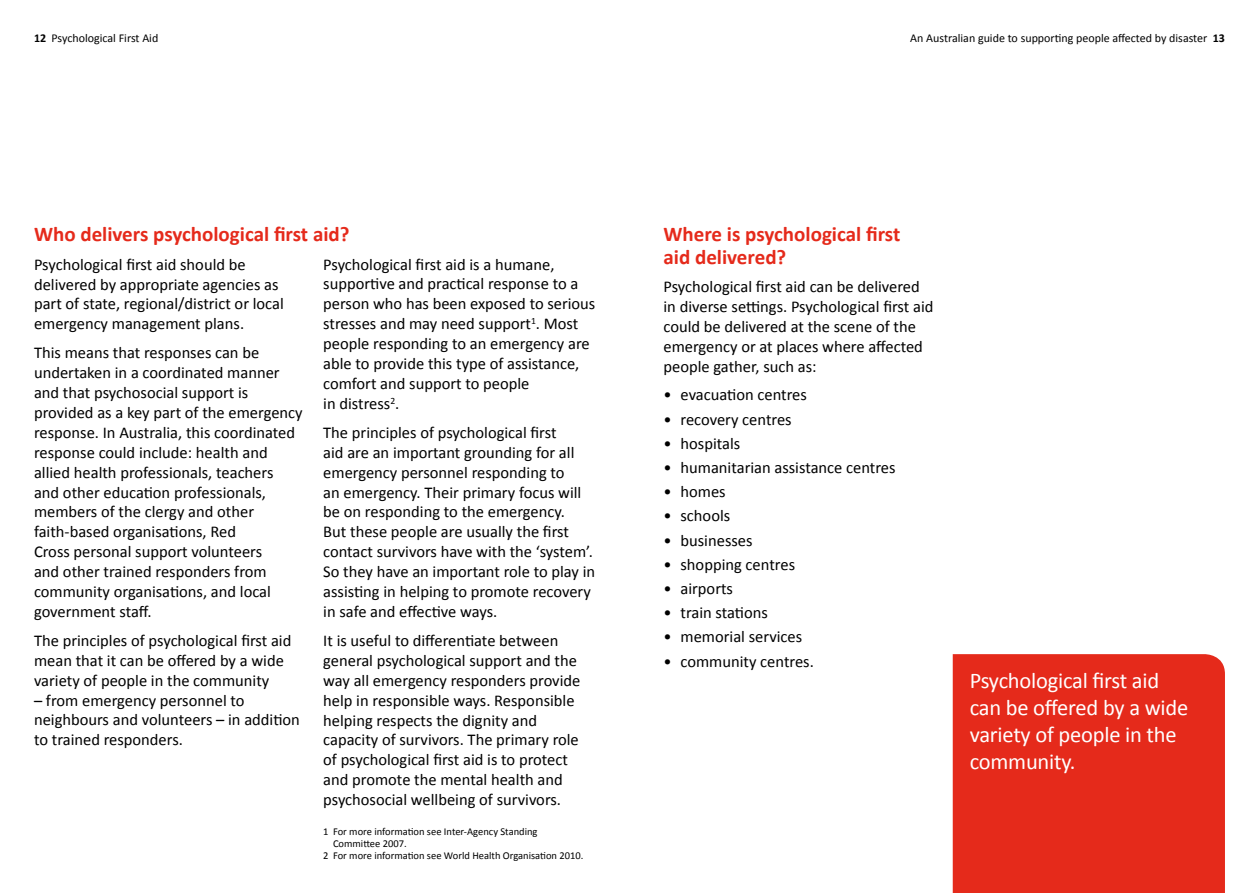
<style>
.page{position:relative;width:1259px;height:893px;background:#fff}
.page>*{position:absolute;margin:0;border:0;box-sizing:border-box;transform-origin:0 0}
.t1{font:22.5px/27px "Calibri";letter-spacing:-.01em;color:#fff}
.t2{font:700 21px/22.5px "Calibri";color:#e52a1b}
.t3{font:16.5px/20px "Calibri";color:#000}
.t4{font:12px "Calibri";color:#000}
.t5{font:10.5px "Calibri";color:#000}
.s1{font-weight:700}
</style>
<div class="page">
<div style="left:952px;top:654px;width:273px;height:239px;background:#e52a1b"></div>
<p class="t4" style="left:34px;top:31px;width:126px"><span class="s1">12</span> Psychological First Aid</p>
<p class="t4" style="left:910px;top:31px;width:316px">An Australian guide to supporting people affected by disaster <span class="s1">13</span></p>
<p class="t2" style="left:34px;top:222px;width:317px">Who delivers psychological first aid?</p>
<p class="t3" style="left:34px;top:253px;width:251px">Psychological first aid should be delivered by appropriate agencies as part of state, regional/district or local emergency management plans.</p>
<p class="t3" style="left:34px;top:342px;width:270px">This means that responses can be undertaken in a coordinated manner and that psychosocial support is provided as a key part of the emergency response. In Australia, this coordinated response could include: health and allied health professionals, teachers and other education professionals, members of the clergy and other faith-based organisations, Red<br>Cross personal support volunteers<br>and other trained responders from community organisations, and local government staff.</p>
<p class="t3" style="left:34px;top:629px;width:259px">The principles of psychological first aid mean that it can be offered by a wide variety of people in the community</p>
<p class="t3" style="left:34px;top:689px;width:267px">– from emergency personnel to neighbours and volunteers – in addition to trained responders.</p>
<p class="t3" style="left:323px;top:253px;width:274px">Psychological first aid is a humane, supportive and practical response to a person who has been exposed to serious stresses and may need support<sup>1</sup>. Most people responding to an emergency are able to provide this type of assistance, comfort and support to people<br>in distress<sup>2</sup>.</p>
<p class="t3" style="left:323px;top:421px;width:273px">The principles of psychological first<br>aid are an important grounding for all emergency personnel responding to<br>an emergency. Their primary focus will be on responding to the emergency.<br>But these people are usually the first contact survivors have with the ‘system’.<br>So they have an important role to play in assisting in helping to promote recovery in safe and effective ways.</p>
<p class="t3" style="left:323px;top:629px;width:259px">It is useful to differentiate between general psychological support and the way all emergency responders provide help in responsible ways. Responsible helping respects the dignity and capacity of survivors. The primary role of psychological first aid is to protect and promote the mental health and psychosocial wellbeing of survivors.</p>
<p class="t5" style="left:323px;top:825px;width:216px">1 For more information see Inter-Agency Standing</p>
<p class="t5" style="left:333px;top:837px;width:75px">Committee 2007.</p>
<p class="t5" style="left:323px;top:849px;width:262px">2 For more information see World Health Organisation 2010.</p>
<p class="t2" style="left:663px;top:222px;width:238px">Where is psychological first aid delivered?</p>
<p class="t3" style="left:663px;top:276px;width:271px">Psychological first aid can be delivered in diverse settings. Psychological first aid could be delivered at the scene of the emergency or at places where affected people gather, such as:</p>
<p class="t3" style="left:663px;top:384px;width:145px">• evacuation centres</p>
<p class="t3" style="left:663px;top:408px;width:130px">• recovery centres</p>
<p class="t3" style="left:663px;top:432px;width:78px">• hospitals</p>
<p class="t3" style="left:663px;top:457px;width:234px">• humanitarian assistance centres</p>
<p class="t3" style="left:663px;top:481px;width:64px">• homes</p>
<p class="t3" style="left:663px;top:505px;width:68px">• schools</p>
<p class="t3" style="left:663px;top:529px;width:91px">• businesses</p>
<p class="t3" style="left:663px;top:554px;width:133px">• shopping centres</p>
<p class="t3" style="left:663px;top:578px;width:71px">• airports</p>
<p class="t3" style="left:663px;top:602px;width:106px">• train stations</p>
<p class="t3" style="left:663px;top:626px;width:140px">• memorial services</p>
<p class="t3" style="left:663px;top:650px;width:152px">• community centres.</p>
<h1 class="t1" style="left:969px;top:666px;width:220px">Psychological first aid can be offered by a wide variety of people in the community.</h1>
</div>
